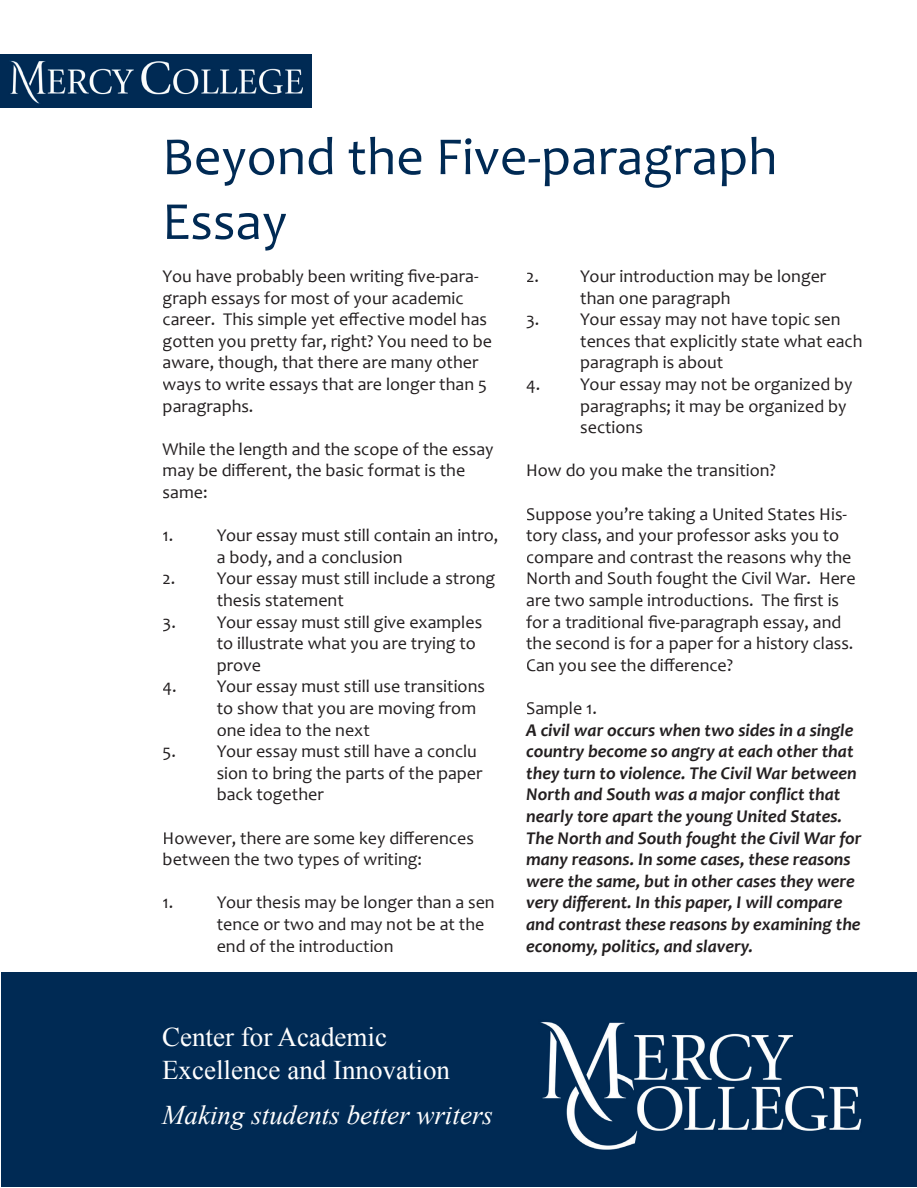
<style>
.page{position:relative;width:917px;height:1188px;background:#fff}
.page>*{position:absolute;margin:0;border:0;box-sizing:border-box;transform-origin:0 0}
.t1{font:54px/64.8px "Candara";color:#002a54}
.t2{font:27px/32.4px "Times New Roman";color:#fff}
.t3{font:italic 27px "Times New Roman";color:#fff}
.t4{font:18px/21.6px "Candara";color:#231f20}
.t5{font:italic 700 18px/21.6px "Candara";color:#231f20}
</style>
<div class="page">
<div style="left:1px;top:973px;width:915px;height:214px;background:#002a54"></div>
<img style="left:540px;top:1022px;width:322px;height:128px">
<img style="left:0;top:54px;width:312px;height:54px">
<h1 class="t1" style="left:162px;top:124px;width:617px">Beyond the Five-paragraph<br>Essay</h1>
<p class="t4" style="left:163px;top:265px;width:331px">You have probably been writing five-para&shy;graph essays for most of your academic career. This simple yet effective model has gotten you pretty far, right? You need to be aware, though, that there are many other ways to write essays that are longer than 5 paragraphs.</p>
<p class="t4" style="left:163px;top:438px;width:332px">While the length and the scope of the essay may be different, the basic format is the same:</p>
<p class="t4" style="left:217px;top:524px;width:283px;text-indent:-54px">1. Your essay must still contain an intro, a body, and a conclusion</p>
<p class="t4" style="left:217px;top:568px;width:280px;text-indent:-54px">2. Your essay must still include a strong thesis statement</p>
<p class="t4" style="left:217px;top:611px;width:267px;text-indent:-54px">3. Your essay must still give examples to illustrate what you are trying to prove</p>
<p class="t4" style="left:217px;top:676px;width:270px;text-indent:-54px">4. Your essay must still use transitions to show that you are moving from one idea to the next</p>
<p class="t4" style="left:217px;top:740px;width:267px;text-indent:-54px">5. Your essay must still have a conclu sion to bring the parts of the paper back together</p>
<p class="t4" style="left:163px;top:827px;width:313px">However, there are some key differences between the two types of writing:</p>
<p class="t4" style="left:217px;top:892px;width:279px;text-indent:-54px">1. Your thesis may be longer than a sen tence or two and may not be at the end of the introduction</p>
<p class="t4" style="left:580px;top:265px;width:248px;text-indent:-54px">2. Your introduction may be longer than one paragraph</p>
<p class="t4" style="left:580px;top:308px;width:284px;text-indent:-54px">3. Your essay may not have topic sen tences that explicitly state what each paragraph is about</p>
<p class="t4" style="left:580px;top:373px;width:274px;text-indent:-54px">4. Your essay may not be organized by paragraphs; it may be organized by sections</p>
<p class="t4" style="left:526px;top:460px;width:251px">How do you make the transition?</p>
<p class="t4" style="left:526px;top:503px;width:331px">Suppose you’re taking a United States His&shy;tory class, and your professor asks you to compare and contrast the reasons why the North and South fought the Civil War. Here are two sample introductions. The first is for a traditional five-paragraph essay, and the second is for a paper for a history class.<br>Can you see the difference?</p>
<p class="t4" style="left:526px;top:697px;width:72px">Sample 1.</p>
<p class="t5" style="left:526px;top:719px;width:337px">A civil war occurs when two sides in a single country become so angry at each other that they turn to violence. The Civil War between North and South was a major conflict that nearly tore apart the young United States.<br>The North and South fought the Civil War for many reasons. In some cases, these reasons were the same, but in other cases they were very different. In this paper, I will compare and contrast these reasons by examining the economy, politics, and slavery.</p>
<h2 class="t2" style="left:162px;top:1021px;width:289px">Center for Academic<br>Excellence and Innovation</h2>
<h2 class="t3" style="left:162px;top:1096px;width:332px">Making students better writers</h2>
</div>
